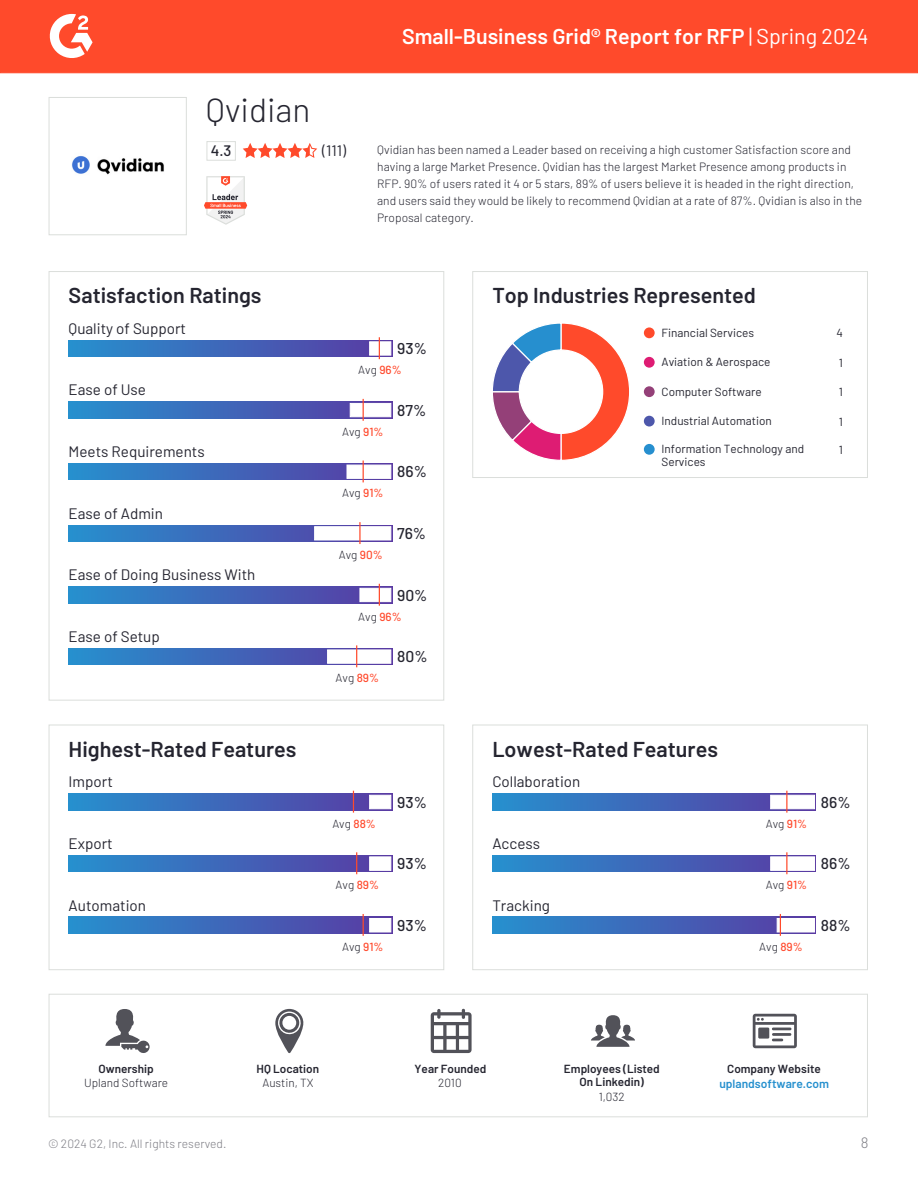
<style>
.page{position:relative;width:918px;height:1188px;background:#fff}
.page>*{position:absolute;margin:0;border:0;box-sizing:border-box;transform-origin:0 0}
.t1{font:300 33.3px "Barlow";color:#252530}
.t2{font:600 21.6px "Barlow";color:#252530}
.t3{font:600 21.45px "Barlow";color:#fff}
.t4{font:500 15.75px "Barlow";color:#252530}
.t5{font:15.15px "Barlow";color:#252530}
.t6{font:500 15.15px "Barlow";color:#252530}
.t7{font:300 15px "Barlow";color:#7c7c83}
.t8{font:300 12px/17.1px "Barlow";color:#252530}
.t9{font:300 12px "Barlow";color:#7c7c83}
.t10{font:600 12px "Barlow";color:#2690ce}
.t11{font:11.7px/12.9px "Barlow";color:#252530}
.t12{font:300 11.7px "Barlow";color:#252530}
.t13{font:600 11.7px/12.9px "Barlow";color:#252530;text-align:center}
.s1{font-weight:400}
.s2{font-weight:500;color:#ff492c}
</style>
<div class="page">
<div style="left:0;top:0;width:918px;height:73px;background:#ff4a2b"></div>
<svg style="left:49px;top:14px;width:44px;height:44px"></svg>
<div style="left:49px;top:97px;width:138px;height:138px;border:1px solid #dbdedb"></div>
<img style="left:72px;top:156px;width:92px;height:19px">
<div style="left:206px;top:141px;width:30px;height:20px;border:1px solid #dbdedb"></div>
<svg style="left:243px;top:143px;width:74px;height:15px"></svg>
<svg style="left:204px;top:176px;width:43px;height:49px"></svg>
<div style="left:69px;top:340px;width:323px;height:17px;background:linear-gradient(to right,#2690ce,#5a3aa2)"></div>
<div style="left:369px;top:342px;width:22px;height:13px;background:#fff;border:1px solid #fff"></div>
<svg style="left:379px;top:337px;width:1px;height:22px"></svg>
<svg style="left:69px;top:402px;width:323px;height:16px;background:#3d6abb"></svg>
<div style="left:350px;top:403px;width:41px;height:14px;background:#fff;border:1px solid #fff"></div>
<svg style="left:363px;top:399px;width:1px;height:22px"></svg>
<svg style="left:69px;top:463px;width:323px;height:17px;background:#3e6abb"></svg>
<div style="left:347px;top:465px;width:44px;height:14px;background:#fff;border:1px solid #fff"></div>
<svg style="left:363px;top:461px;width:1px;height:21px"></svg>
<svg style="left:69px;top:525px;width:323px;height:17px;background:#3c6ebd"></svg>
<div style="left:314px;top:526px;width:77px;height:14px;background:#fff;border:1px solid #fff"></div>
<hr style="left:359px;top:522px;width:2px;height:22px;background:#ff4a2b">
<svg style="left:69px;top:587px;width:323px;height:16px;background:#3e69ba"></svg>
<div style="left:360px;top:588px;width:31px;height:14px;background:#fff;border:1px solid #fff"></div>
<svg style="left:379px;top:584px;width:1px;height:22px"></svg>
<svg style="left:69px;top:648px;width:323px;height:17px;background:#3f6ebd"></svg>
<div style="left:327px;top:650px;width:64px;height:13px;background:#fff"></div>
<svg style="left:356px;top:645px;width:1px;height:22px"></svg>
<div style="left:472px;top:271px;width:396px;height:207px;border:1px solid #dbdedb"></div>
<svg style="left:493px;top:323px;width:136px;height:137px"></svg>
<div style="left:644px;top:327px;width:11px;height:11px;background:#ff4a2b;border-radius:50%"></div>
<div style="left:644px;top:357px;width:11px;height:11px;background:#de1c73;border-radius:50%"></div>
<div style="left:644px;top:386px;width:11px;height:11px;background:#944078;border-radius:50%"></div>
<div style="left:644px;top:416px;width:11px;height:11px;background:#4d57ab;border-radius:50%"></div>
<div style="left:644px;top:444px;width:11px;height:11px;background:#268fcf;border-radius:50%"></div>
<div style="left:49px;top:725px;width:395px;height:245px;border:1px solid #dbdedb"></div>
<div style="left:69px;top:794px;width:323px;height:16px;background:linear-gradient(to right,#2690ce,#5a3aa2)"></div>
<div style="left:369px;top:795px;width:22px;height:14px;background:#fff;border:1px solid #fff"></div>
<svg style="left:353px;top:791px;width:1px;height:22px"></svg>
<div style="left:69px;top:855px;width:323px;height:17px;background:linear-gradient(to right,#2590cf,#5b3aa1)"></div>
<div style="left:369px;top:857px;width:22px;height:14px;background:#fff;border:1px solid #fff"></div>
<svg style="left:356px;top:852px;width:1px;height:22px"></svg>
<div style="left:69px;top:917px;width:323px;height:16px;background:linear-gradient(to right,#2690ce,#5a3aa2)"></div>
<div style="left:369px;top:918px;width:22px;height:14px;background:#fff;border:1px solid #fff"></div>
<svg style="left:363px;top:914px;width:1px;height:22px"></svg>
<div style="left:472px;top:725px;width:396px;height:245px;border:1px solid #dbdedb"></div>
<svg style="left:492px;top:794px;width:324px;height:16px;background:#3d6bbb"></svg>
<div style="left:770px;top:795px;width:45px;height:14px;background:#fff;border:1px solid #fff"></div>
<svg style="left:786px;top:791px;width:1px;height:22px"></svg>
<svg style="left:492px;top:855px;width:324px;height:17px;background:#3d6bbb"></svg>
<div style="left:770px;top:857px;width:45px;height:14px;background:#fff;border:1px solid #fff"></div>
<svg style="left:786px;top:852px;width:1px;height:22px"></svg>
<svg style="left:492px;top:917px;width:324px;height:16px;background:#3d6aba"></svg>
<div style="left:777px;top:918px;width:38px;height:14px;background:#fff"></div>
<svg style="left:780px;top:914px;width:1px;height:22px"></svg>
<div style="left:49px;top:994px;width:819px;height:123px;border:1px solid #dbdedb"></div>
<svg style="left:106px;top:1009px;width:44px;height:44px"></svg>
<svg style="left:275px;top:1009px;width:28px;height:44px"></svg>
<svg style="left:431px;top:1009px;width:41px;height:44px"></svg>
<svg style="left:591px;top:1015px;width:44px;height:32px"></svg>
<svg style="left:753px;top:1014px;width:44px;height:34px"></svg>
<h1 class="t1" style="left:206px;top:88px;width:106px">Qvidian</h1>
<p class="t6" style="left:211px;top:141px;width:22px">4.3</p>
<p class="t5" style="left:322px;top:141px;width:25px">(111)</p>
<h3 class="t3" style="left:402px;top:22px;width:468px">Small-Business Grid® Report for RFP <span class="s1">| Spring 2024</span></h3>
<p class="t8" style="left:377px;top:140px;width:486px">Qvidian has been named a Leader based on receiving a high customer Satisfaction score and having a large Market Presence. Qvidian has the largest Market Presence among products in RFP. 90% of users rated it 4 or 5 stars, 89% of users believe it is headed in the right direction, and users said they would be likely to recommend Qvidian at a rate of 87%. Qvidian is also in the Proposal category.</p>
<h2 class="t2" style="left:69px;top:282px;width:194px">Satisfaction Ratings</h2>
<p class="t5" style="left:69px;top:319px;width:119px">Quality of Support</p>
<p class="t5" style="left:69px;top:380px;width:79px">Ease of Use</p>
<p class="t5" style="left:69px;top:442px;width:138px">Meets Requirements</p>
<p class="t5" style="left:69px;top:504px;width:96px">Ease of Admin</p>
<p class="t5" style="left:69px;top:565px;width:188px">Ease of Doing Business With</p>
<p class="t5" style="left:69px;top:627px;width:93px">Ease of Setup</p>
<h2 class="t2" style="left:69px;top:735px;width:229px">Highest-Rated Features</h2>
<p class="t5" style="left:69px;top:772px;width:46px">Import</p>
<p class="t5" style="left:69px;top:834px;width:46px">Export</p>
<p class="t5" style="left:69px;top:895px;width:79px">Automation</p>
<h3 class="t4" style="left:397px;top:338px;width:31px">93%</h3>
<p class="t12" style="left:358px;top:362px;width:45px">Avg <span class="s2">96%</span></p>
<p class="t12" style="left:342px;top:424px;width:43px">Avg <span class="s2">91%</span></p>
<p class="t12" style="left:342px;top:486px;width:43px">Avg <span class="s2">91%</span></p>
<p class="t12" style="left:339px;top:547px;width:45px">Avg <span class="s2">90%</span></p>
<h3 class="t4" style="left:397px;top:400px;width:30px">87%</h3>
<h3 class="t4" style="left:397px;top:462px;width:31px">86%</h3>
<h3 class="t4" style="left:397px;top:523px;width:30px">76%</h3>
<h3 class="t4" style="left:397px;top:585px;width:32px">90%</h3>
<p class="t12" style="left:358px;top:609px;width:45px">Avg <span class="s2">96%</span></p>
<p class="t12" style="left:336px;top:671px;width:45px">Avg <span class="s2">89%</span></p>
<h3 class="t4" style="left:397px;top:647px;width:32px">80%</h3>
<p class="t12" style="left:332px;top:816px;width:45px">Avg <span class="s2">88%</span></p>
<p class="t12" style="left:336px;top:877px;width:45px">Avg <span class="s2">89%</span></p>
<p class="t12" style="left:342px;top:939px;width:43px">Avg <span class="s2">91%</span></p>
<h3 class="t4" style="left:397px;top:792px;width:31px">93%</h3>
<h3 class="t4" style="left:397px;top:854px;width:31px">93%</h3>
<h3 class="t4" style="left:397px;top:915px;width:31px">93%</h3>
<h2 class="t2" style="left:492px;top:282px;width:265px">Top Industries Represented</h2>
<p class="t11" style="left:662px;top:326px;width:94px">Financial Services</p>
<p class="t11" style="left:836px;top:326px;width:8px">4</p>
<p class="t11" style="left:662px;top:355px;width:110px">Aviation &amp; Aerospace</p>
<p class="t11" style="left:839px;top:356px;width:6px">1</p>
<p class="t11" style="left:662px;top:385px;width:102px">Computer Software</p>
<p class="t11" style="left:839px;top:385px;width:6px">1</p>
<p class="t11" style="left:662px;top:414px;width:112px">Industrial Automation</p>
<p class="t11" style="left:839px;top:414px;width:6px">1</p>
<p class="t11" style="left:662px;top:442px;width:144px">Information Technology and<br>Services</p>
<p class="t11" style="left:839px;top:443px;width:6px">1</p>
<h2 class="t2" style="left:492px;top:735px;width:227px">Lowest-Rated Features</h2>
<p class="t5" style="left:492px;top:772px;width:90px">Collaboration</p>
<p class="t5" style="left:492px;top:834px;width:49px">Access</p>
<p class="t5" style="left:492px;top:895px;width:59px">Tracking</p>
<p class="t12" style="left:766px;top:816px;width:43px">Avg <span class="s2">91%</span></p>
<p class="t12" style="left:766px;top:877px;width:43px">Avg <span class="s2">91%</span></p>
<p class="t12" style="left:759px;top:939px;width:45px">Avg <span class="s2">89%</span></p>
<h3 class="t4" style="left:821px;top:792px;width:31px">86%</h3>
<h3 class="t4" style="left:821px;top:854px;width:31px">86%</h3>
<h3 class="t4" style="left:821px;top:915px;width:31px">88%</h3>
<p class="t13" style="left:98px;top:1062px;width:57px">Ownership</p>
<p class="t12" style="left:84px;top:1076px;width:86px">Upland Software</p>
<p class="t13" style="left:257px;top:1062px;width:64px">HQ Location</p>
<p class="t12" style="left:262px;top:1076px;width:53px">Austin, TX</p>
<p class="t13" style="left:415px;top:1062px;width:73px">Year Founded</p>
<p class="t12" style="left:438px;top:1076px;width:25px">2010</p>
<p class="t13" style="left:564px;top:1062px;width:97px">Employees (Listed<br>On Linkedin)</p>
<p class="t12" style="left:599px;top:1089px;width:28px">1,032</p>
<p class="t13" style="left:727px;top:1062px;width:95px">Company Website</p>
<p class="t10" style="left:719px;top:1076px;width:111px">uplandsoftware.com</p>
<p class="t9" style="left:48px;top:1136px;width:180px">© 2024 G2, Inc. All rights reserved.</p>
<p class="t7" style="left:861px;top:1132px;width:9px">8</p>
</div>
